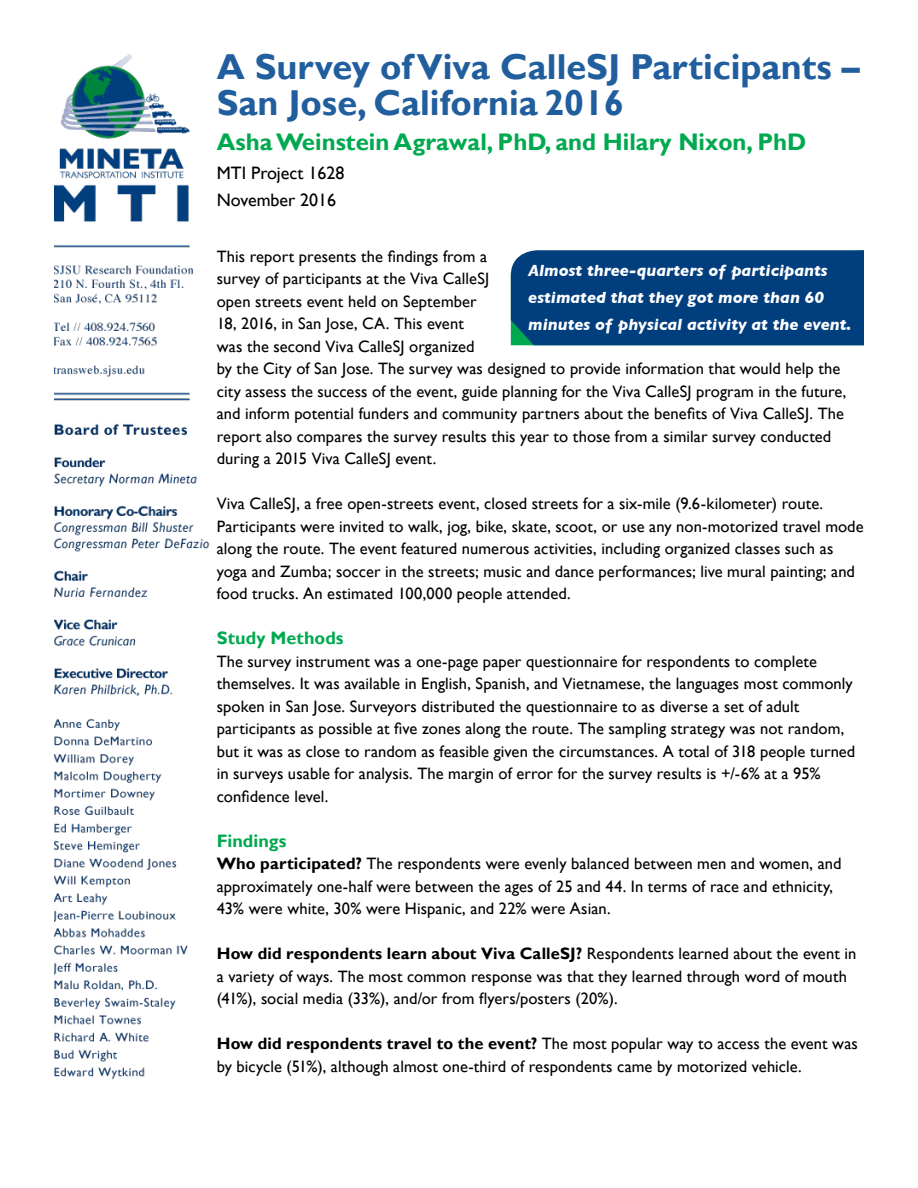
<style>
.page{position:relative;width:918px;height:1188px;background:#fff}
.page>*{position:absolute;margin:0;border:0;box-sizing:border-box;transform-origin:0 0}
.t1{font:700 36px/36px "Gill Sans";color:#215e9e}
.t2{font:700 24px "Gill Sans";color:#00a94f}
.t3{font:18px/27px "Gill Sans";color:#000}
.t4{font:700 18px "Gill Sans";letter-spacing:.005em;color:#00a94f}
.t5{font:16.5px/22.5px "Gill Sans";letter-spacing:.005em;color:#000}
.t6{font:italic 700 16.5px/27px "Gill Sans";color:#fff}
.s1{font-weight:700}
</style>
<div class="page">
<div style="left:511px;top:250px;width:353px;height:95px;background:#003e7e"></div>
<img style="left:54px;top:54px;width:155px;height:1026px">
<h1 class="t1" style="left:217px;top:50px;width:644px">A Survey of Viva CalleSJ Participants –<br>San Jose, California 2016</h1>
<h2 class="t2" style="left:217px;top:127px;width:591px">Asha Weinstein Agrawal, PhD, and Hilary Nixon, PhD</h2>
<p class="t3" style="left:217px;top:160px;width:129px">MTI Project 1628<br>November 2016</p>
<p class="t5" style="left:217px;top:245px;width:631px">This report presents the findings from a<br>survey of participants at the Viva CalleSJ<br>open streets event held on September<br>18, 2016, in San Jose, CA. This event<br>was the second Viva CalleSJ organized<br>by the City of San Jose. The survey was designed to provide information that would help the city assess the success of the event, guide planning for the Viva CalleSJ program in the future, and inform potential funders and community partners about the benefits of Viva CalleSJ. The report also compares the survey results this year to those from a similar survey conducted during a 2015 Viva CalleSJ event.</p>
<p class="t5" style="left:217px;top:493px;width:648px">Viva CalleSJ, a free open-streets event, closed streets for a six-mile (9.6-kilometer) route.<br>Participants were invited to walk, jog, bike, skate, scoot, or use any non-motorized travel mode along the route. The event featured numerous activities, including organized classes such as yoga and Zumba; soccer in the streets; music and dance performances; live mural painting; and food trucks. An estimated 100,000 people attended.</p>
<p class="t4" style="left:217px;top:627px;width:128px">Study Methods</p>
<p class="t5" style="left:217px;top:650px;width:640px">The survey instrument was a one-page paper questionnaire for respondents to complete themselves. It was available in English, Spanish, and Vietnamese, the languages most commonly spoken in San Jose. Surveyors distributed the questionnaire to as diverse a set of adult participants as possible at five zones along the route. The sampling strategy was not random, but it was as close to random as feasible given the circumstances. A total of 318 people turned in surveys usable for analysis. The margin of error for the survey results is +/-6% at a 95% confidence level.</p>
<p class="t4" style="left:217px;top:830px;width:71px">Findings</p>
<p class="t5" style="left:217px;top:853px;width:626px"><span class="s1">Who participated?</span> The respondents were evenly balanced between men and women, and approximately one-half were between the ages of 25 and 44. In terms of race and ethnicity,<br>43% were white, 30% were Hispanic, and 22% were Asian.</p>
<p class="t5" style="left:217px;top:943px;width:641px"><span class="s1">How did respondents learn about Viva CalleSJ?</span> Respondents learned about the event in a variety of ways. The most common response was that they learned through word of mouth (41%), social media (33%), and/or from flyers/posters (20%).</p>
<p class="t5" style="left:217px;top:1033px;width:643px"><span class="s1">How did respondents travel to the event?</span> The most popular way to access the event was by bicycle (51%), although almost one-third of respondents came by motorized vehicle.</p>
<p class="t6" style="left:528px;top:257px;width:325px">Almost three-quarters of participants estimated that they got more than 60 minutes of physical activity at the event.</p>
</div>
